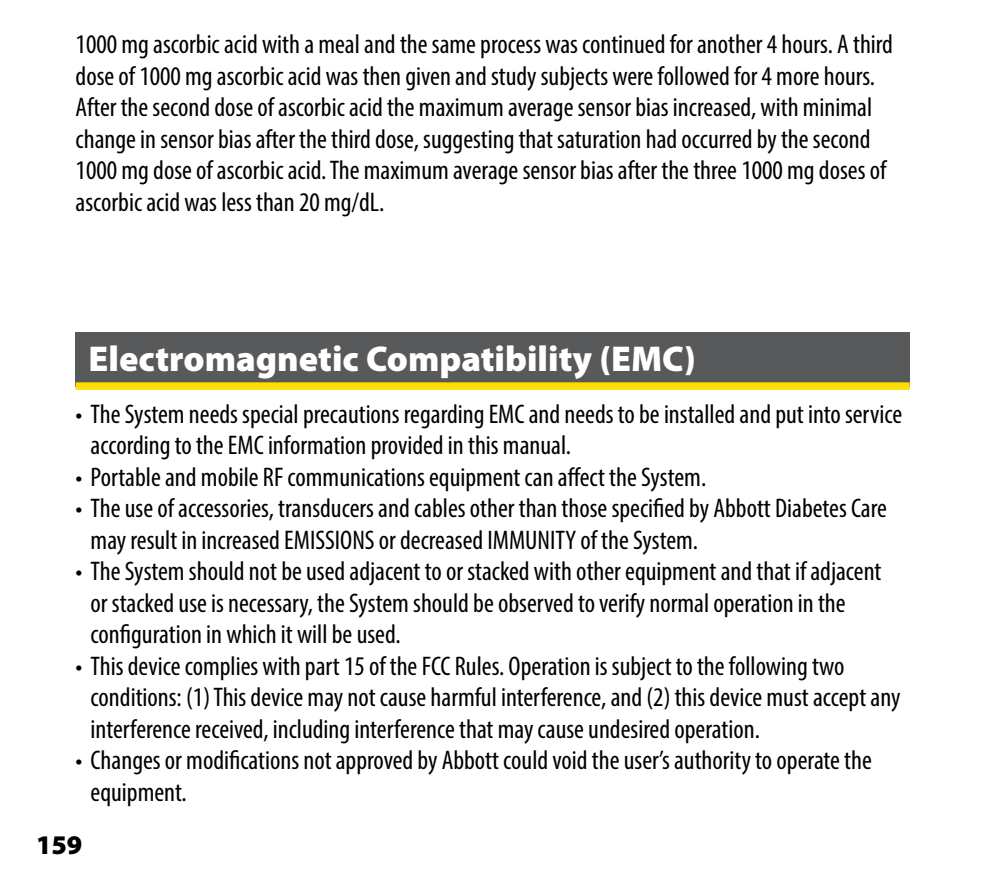
<style>
.page{position:relative;width:994px;height:890px;background:#fff}
.page>*{position:absolute;margin:0;border:0;box-sizing:border-box;transform-origin:0 0}
.t1{font:900 36px "Myriad Pro";color:#fff}
.t2{font:condensed 27px/31.5px "Myriad Pro";color:#000}
.t3{font:900 27px "Myriad Pro";color:#000}
</style>
<div class="page">
<div style="left:76px;top:332px;width:833px;height:54px;background:#58595b"></div>
<div style="left:76px;top:382px;width:833px;height:8px;background:#fd0"></div>
<p class="t2" style="left:76px;top:28px;width:819px">1000 mg ascorbic acid with a meal and the same process was continued for another 4 hours. A third dose of 1000 mg ascorbic acid was then given and study subjects were followed for 4 more hours.<br>After the second dose of ascorbic acid the maximum average sensor bias increased, with minimal change in sensor bias after the third dose, suggesting that saturation had occurred by the second 1000 mg dose of ascorbic acid. The maximum average sensor bias after the three 1000 mg doses of ascorbic acid was less than 20 mg/dL.</p>
<h1 class="t1" style="left:89px;top:338px;width:609px">Electromagnetic Compatibility (EMC)</h1>
<p class="t2" style="left:91px;top:398px;width:813px;text-indent:-15px">• The System needs special precautions regarding EMC and needs to be installed and put into service according to the EMC information provided in this manual.</p>
<p class="t2" style="left:76px;top:461px;width:632px">• Portable and mobile RF communications equipment can affect the System.</p>
<p class="t2" style="left:91px;top:492px;width:797px;text-indent:-15px">• The use of accessories, transducers and cables other than those specified by Abbott Diabetes Care may result in increased EMISSIONS or decreased IMMUNITY of the System.</p>
<p class="t2" style="left:91px;top:555px;width:792px;text-indent:-15px">• The System should not be used adjacent to or stacked with other equipment and that if adjacent or stacked use is necessary, the System should be observed to verify normal operation in the configuration in which it will be used.</p>
<p class="t2" style="left:91px;top:650px;width:811px;text-indent:-15px">• This device complies with part 15 of the FCC Rules. Operation is subject to the following two conditions: (1) This device may not cause harmful interference, and (2) this device must accept any interference received, including interference that may cause undesired operation.</p>
<p class="t2" style="left:91px;top:744px;width:782px;text-indent:-15px">• Changes or modifications not approved by Abbott could void the user’s authority to operate the equipment.</p>
<p class="t3" style="left:36px;top:829px;width:48px">159</p>
</div>
